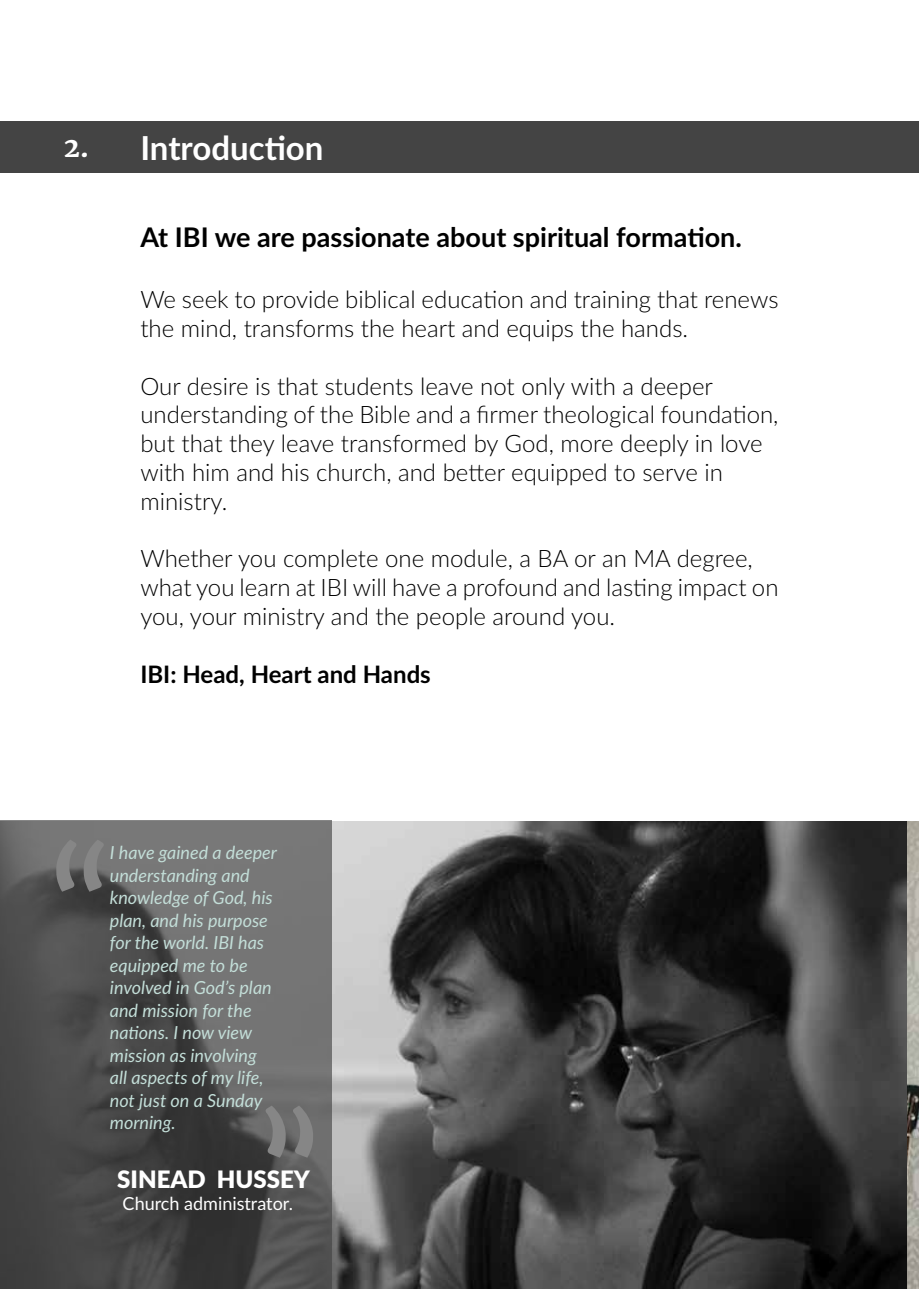
<style>
.page{position:relative;width:919px;height:1289px;background:#fff}
.page>*{position:absolute;margin:0;border:0;box-sizing:border-box;transform-origin:0 0}
.t1{font:180px "Lato";color:#fff}
.t2{font:700 33px "Lato";color:#fff}
.t3{font:700 27px "Lato";color:#000}
.t4{font:300 24px/28.8px "Lato";color:#000}
.t5{font:700 24px "Lato";color:#000}
.t6{font:900 24px "Lato";color:#fff}
.t7{font:italic 18px/22.5px "Lato";color:#c3ded8}
.t8{font:18px "Lato";color:#fff}
.s1{font-family:"Merriweather";font-size:27px}
</style>
<div class="page">
<div style="left:906px;top:121px;width:12px;height:52px;background:#444"></div>
<div style="left:0;top:121px;width:906px;height:52px;background:#444"></div>
<img style="left:332px;top:821px;width:586px;height:467px">
<svg style="left:0;top:820px;width:332px;height:468px;background:#555"></svg>
<svg style="left:265px;top:1105px;width:49px;height:52px;background:#656565"></svg>
<h2 class="t2" style="left:64px;top:124px;width:261px"><span class="s1">2.</span> Introduction</h2>
<p class="t3" style="left:140px;top:217px;width:603px">At IBI we are passionate about spiritual formation.</p>
<p class="t4" style="left:140px;top:284px;width:639px">We seek to provide biblical education and training that renews the mind, transforms the heart and equips the hands.</p>
<p class="t4" style="left:140px;top:370px;width:639px">Our desire is that students leave not only with a deeper understanding of the Bible and a firmer theological foundation, but that they leave transformed by God, more deeply in love with him and his church, and better equipped to serve in ministry.</p>
<p class="t4" style="left:140px;top:543px;width:639px">Whether you complete one module, a BA or an MA degree, what you learn at IBI will have a profound and lasting impact on you, your ministry and the people around you.</p>
<p class="t5" style="left:140px;top:656px;width:292px">IBI: Head, Heart and Hands</p>
<h1 class="t1" style="left:47px;top:783px;width:67px">“</h1>
<p class="t7" style="left:110px;top:840px;width:169px">I have gained a deeper understanding and knowledge of God, his plan, and his purpose for the world. IBI has equipped me to be involved in God’s plan and mission for the nations. I now view mission as involving all aspects of my life, not just on a Sunday morning.</p>
<p class="t6" style="left:117px;top:1160px;width:194px">SINEAD HUSSEY</p>
<p class="t8" style="left:123px;top:1190px;width:172px">Church administrator.</p>
</div>
